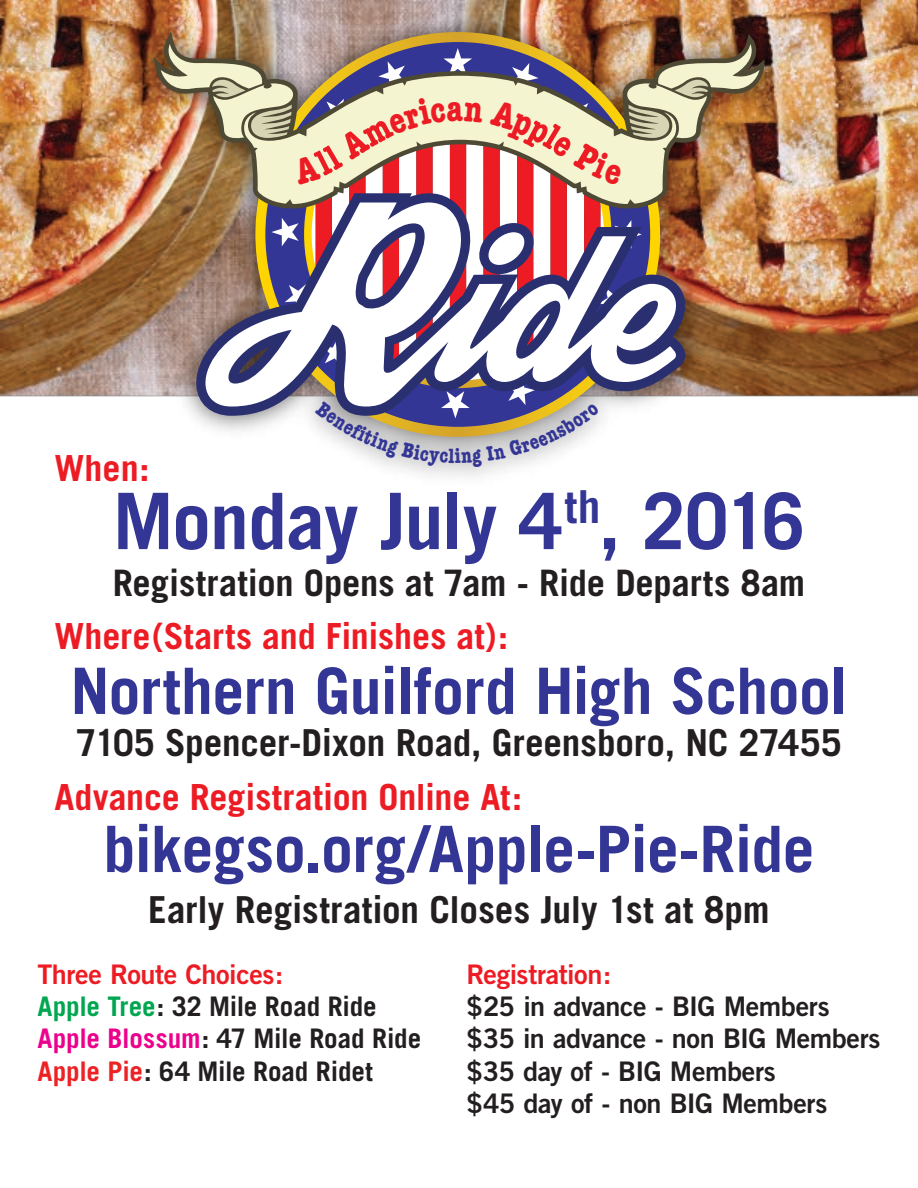
<style>
.page{position:relative;width:918px;height:1188px;background:#fff}
.page>*{position:absolute;margin:0;border:0;box-sizing:border-box;transform-origin:0 0}
.t1{font:700 78px "Trade Gothic";letter-spacing:-.015em;color:#343695}
.t2{font:700 64.05px "Trade Gothic";letter-spacing:-.01em;color:#343695}
.t3{font:700 37.2px "Trade Gothic";letter-spacing:-.005em;color:#231f20}
.t4{font:700 36.45px "Trade Gothic";letter-spacing:-.005em;color:#231f20}
.t5{font:700 36px "Trade Gothic";letter-spacing:-.005em;color:#ed1c24}
.t6{font:27px/32.4px "Trade Gothic Bold Two";letter-spacing:-.015em;color:#231f20}
.t7{font:700 27px/32.4px "Trade Gothic";letter-spacing:-.01em;color:#231f20}
.t8{font:27px "Trade Gothic Bold Two";letter-spacing:-.015em;color:#ed1c24}
.s1{color:#00a650}
.s2{color:#ec008c}
.s3{color:#ed2224}
</style>
<div class="page">
<img style="left:0;top:0;width:918px;height:397px">
<img style="left:123px;top:0;width:673px;height:477px">
<img style="left:154px;top:31px;width:611px;height:178px">
<img style="left:161px;top:44px;width:599px;height:423px">
<h3 class="t5" style="left:54px;top:446px;width:97px">When:</h3>
<h1 class="t1" style="left:113px;top:473px;width:694px">Monday July 4<sup>th</sup>, 2016</h1>
<h3 class="t4" style="left:113px;top:561px;width:694px">Registration Opens at 7am - Ride Departs 8am</h3>
<h3 class="t5" style="left:54px;top:614px;width:455px">Where(Starts and Finishes at):</h3>
<h2 class="t2" style="left:70px;top:652px;width:779px">Northern Guilford High School</h2>
<h3 class="t3" style="left:76px;top:719px;width:767px">7105 Spencer-Dixon Road, Greensboro, NC 27455</h3>
<h3 class="t5" style="left:54px;top:775px;width:469px">Advance Registration Online At:</h3>
<h2 class="t2" style="left:103px;top:810px;width:713px">bikegso.org/Apple-Pie-Ride</h2>
<h3 class="t3" style="left:148px;top:886px;width:623px">Early Registration Closes July 1st at 8pm</h3>
<p class="t8" style="left:37px;top:957px;width:247px">Three Route Choices:</p>
<p class="t7" style="left:37px;top:990px;width:385px"><span class="s1">Apple Tree</span>: 32 Mile Road Ride<br><span class="s2">Apple Blossum</span>: 47 Mile Road Ride<br><span class="s3">Apple Pie</span>: 64 Mile Road Ridet</p>
<p class="t8" style="left:466px;top:957px;width:146px">Registration:</p>
<p class="t6" style="left:466px;top:990px;width:416px">$25 in advance - BIG Members $35 in advance - non BIG Members $35 day of - BIG Members<br>$45 day of - non BIG Members</p>
</div>
